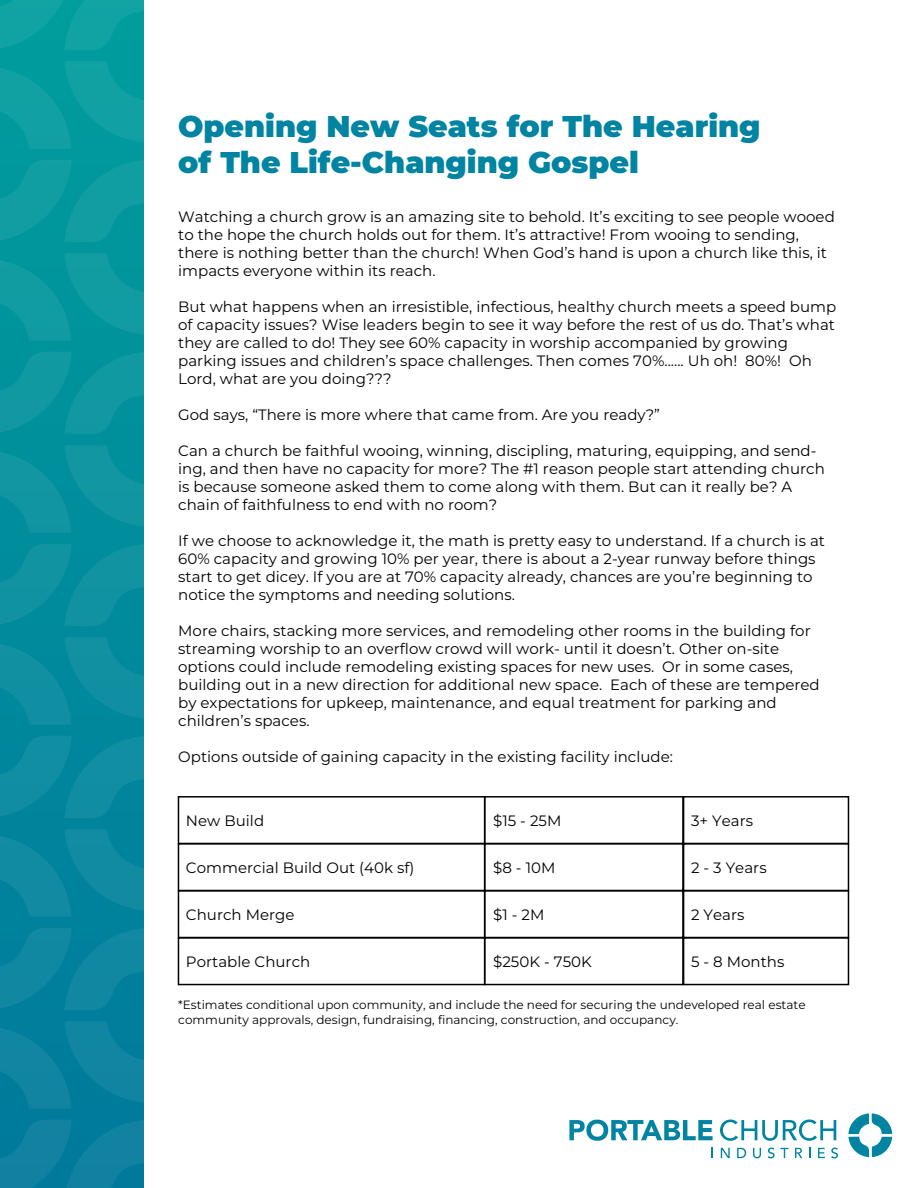
<style>
.page{position:relative;width:918px;height:1188px;background:#fff}
.page>*{position:absolute;margin:0;border:0;box-sizing:border-box;transform-origin:0 0}
.t1{font:100 30px/36px "Montserrat";color:#0084a2}
.t2{font:100 15px/18px "Montserrat";color:#000}
.t3{font:100 12px/14.4px "Montserrat";color:#000}
</style>
<div class="page">
<svg style="left:0;top:51px;width:144px;height:1069px;background:#008b9c"></svg>
<svg style="left:177px;top:829px;width:1px;height:82px"></svg>
<svg style="left:177px;top:928px;width:62px;height:58px"></svg>
<svg style="left:0;top:0;width:144px;height:51px;background:#0aa0a0"></svg>
<svg style="left:0;top:160px;width:144px;height:83px;background:#0a9b9f"></svg>
<svg style="left:0;top:61px;width:144px;height:88px;background:#099da0"></svg>
<svg style="left:0;top:352px;width:144px;height:83px;background:#0a959f"></svg>
<svg style="left:0;top:253px;width:144px;height:88px;background:#09989f"></svg>
<svg style="left:0;top:544px;width:144px;height:83px;background:#0a8f9f"></svg>
<svg style="left:0;top:445px;width:144px;height:88px;background:#09929f"></svg>
<svg style="left:0;top:736px;width:144px;height:83px;background:#0a8a9f"></svg>
<svg style="left:0;top:637px;width:144px;height:88px;background:#098c9f"></svg>
<svg style="left:0;top:928px;width:144px;height:83px;background:#0a849f"></svg>
<svg style="left:0;top:829px;width:144px;height:88px;background:#09879f"></svg>
<svg style="left:0;top:1120px;width:144px;height:68px;background:#0b7f9e"></svg>
<svg style="left:0;top:1021px;width:144px;height:88px;background:#09819e"></svg>
<svg style="left:569px;top:1119px;width:144px;height:22px"></svg>
<svg style="left:720px;top:1119px;width:116px;height:22px"></svg>
<svg style="left:721px;top:1148px;width:9px;height:10px"></svg>
<svg style="left:737px;top:1148px;width:9px;height:10px"></svg>
<svg style="left:753px;top:1148px;width:8px;height:11px"></svg>
<svg style="left:768px;top:1148px;width:21px;height:10px"></svg>
<svg style="left:795px;top:1148px;width:7px;height:10px"></svg>
<svg style="left:818px;top:1148px;width:7px;height:10px"></svg>
<svg style="left:831px;top:1148px;width:7px;height:10px"></svg>
<svg style="left:848px;top:1113px;width:44px;height:44px"></svg>
<div style="left:178px;top:796px;width:307px;height:48px;border:2px solid #000"></div>
<div style="left:178px;top:843px;width:307px;height:48px;border:2px solid #000"></div>
<div style="left:178px;top:890px;width:307px;height:48px;border:2px solid #000"></div>
<div style="left:178px;top:937px;width:307px;height:48px;border:2px solid #000"></div>
<div style="left:484px;top:796px;width:200px;height:48px;border:2px solid #000"></div>
<div style="left:484px;top:843px;width:200px;height:48px;border:2px solid #000"></div>
<div style="left:484px;top:890px;width:200px;height:48px;border:2px solid #000"></div>
<div style="left:484px;top:937px;width:200px;height:48px;border:2px solid #000"></div>
<div style="left:683px;top:796px;width:166px;height:48px;border:2px solid #000"></div>
<div style="left:683px;top:843px;width:166px;height:48px;border:2px solid #000"></div>
<div style="left:683px;top:890px;width:166px;height:48px;border:2px solid #000"></div>
<div style="left:683px;top:937px;width:166px;height:48px;border:2px solid #000"></div>
<h1 class="t1" style="left:178px;top:108px;width:584px">Opening New Seats for The Hearing of The Life-Changing Gospel</h1>
<p class="t2" style="left:178px;top:207px;width:658px">Watching a church grow is an amazing site to behold. It’s exciting to see people wooed to the hope the church holds out for them. It’s attractive! From wooing to sending, there is nothing better than the church! When God’s hand is upon a church like this, it impacts everyone within its reach.</p>
<p class="t2" style="left:178px;top:297px;width:660px">But what happens when an irresistible, infectious, healthy church meets a speed bump of capacity issues? Wise leaders begin to see it way before the rest of us do. That’s what they are called to do! They see 60% capacity in worship accompanied by growing parking issues and children’s space challenges. Then comes 70%...... Uh oh! 80%! Oh Lord, what are you doing???</p>
<p class="t2" style="left:178px;top:405px;width:483px">God says, “There is more where that came from. Are you ready?”</p>
<p class="t2" style="left:178px;top:441px;width:648px">Can a church be faithful wooing, winning, discipling, maturing, equipping, and send&shy;ing, and then have no capacity for more? The #1 reason people start attending church is because someone asked them to come along with them. But can it really be? A chain of faithfulness to end with no room?</p>
<p class="t2" style="left:178px;top:531px;width:648px">If we choose to acknowledge it, the math is pretty easy to understand. If a church is at 60% capacity and growing 10% per year, there is about a 2-year runway before things start to get dicey. If you are at 70% capacity already, chances are you’re beginning to notice the symptoms and needing solutions.</p>
<p class="t2" style="left:178px;top:621px;width:643px">More chairs, stacking more services, and remodeling other rooms in the building for streaming worship to an overflow crowd will work- until it doesn’t. Other on-site options could include remodeling existing spaces for new uses. Or in some cases, building out in a new direction for additional new space. Each of these are tempered by expectations for upkeep, maintenance, and equal treatment for parking and children’s spaces.</p>
<p class="t2" style="left:178px;top:747px;width:496px">Options outside of gaining capacity in the existing facility include:</p>
<p class="t2" style="left:186px;top:811px;width:80px">New Build</p>
<p class="t2" style="left:186px;top:858px;width:230px">Commercial Build Out (40k sf)</p>
<p class="t2" style="left:186px;top:905px;width:110px">Church Merge</p>
<p class="t2" style="left:186px;top:952px;width:126px">Portable Church</p>
<p class="t2" style="left:493px;top:811px;width:70px">$15 - 25M</p>
<p class="t2" style="left:493px;top:858px;width:64px">$8 - 10M</p>
<p class="t2" style="left:493px;top:905px;width:53px">$1 - 2M</p>
<p class="t2" style="left:493px;top:952px;width:100px">$250K - 750K</p>
<p class="t2" style="left:691px;top:811px;width:63px">3+ Years</p>
<p class="t2" style="left:691px;top:858px;width:77px">2 - 3 Years</p>
<p class="t2" style="left:691px;top:905px;width:55px">2 Years</p>
<p class="t2" style="left:691px;top:952px;width:95px">5 - 8 Months</p>
<p class="t3" style="left:178px;top:998px;width:629px">*Estimates conditional upon community, and include the need for securing the undeveloped real estate community approvals, design, fundraising, financing, construction, and occupancy.</p>
</div>
